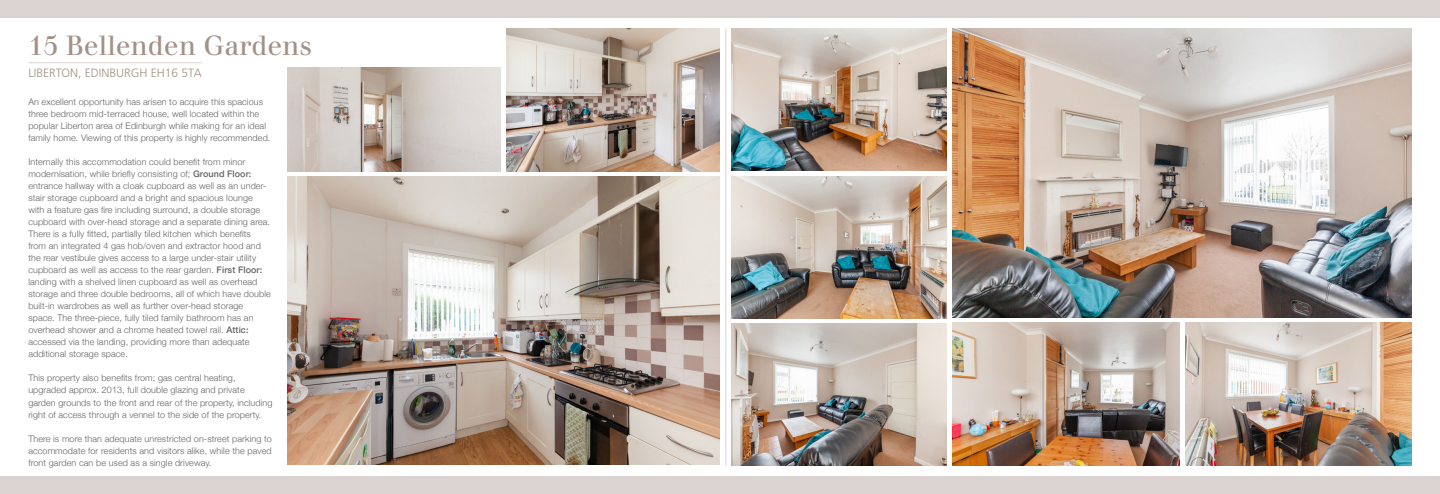
<style>
.page{position:relative;width:1440px;height:494px;background:#fff}
.page>*{position:absolute;margin:0;border:0;box-sizing:border-box;transform-origin:0 0}
.t1{font:27px "Justus";color:#a29187}
.t2{font:300 12px "Frutiger";color:#a29187}
.t3{font:300 9px/12px "Helvetica Neue";letter-spacing:.01em;color:#646363}
.s1{font-weight:500}
</style>
<div class="page">
<hr style="left:28px;top:62px;width:174px;height:1px;background:#dbd3d1">
<hr style="left:726px;top:28px;width:1px;height:437px;background:#dbd3d1">
<img style="left:287px;top:176px;width:433px;height:288px">
<img style="left:287px;top:67px;width:214px;height:104px">
<img style="left:506px;top:29px;width:214px;height:142px">
<img style="left:952px;top:29px;width:460px;height:288px">
<img style="left:732px;top:29px;width:215px;height:142px">
<img style="left:732px;top:176px;width:215px;height:142px">
<div style="left:0;top:0;width:1440px;height:17px;background:#dbd3d1"></div>
<div style="left:0;top:476px;width:1440px;height:17px;background:#dbd3d1"></div>
<img style="left:732px;top:323px;width:215px;height:142px">
<img style="left:952px;top:322px;width:227px;height:142px">
<img style="left:1185px;top:322px;width:227px;height:142px">
<p class="t1" style="left:28px;top:30px;width:285px">15 Bellenden Gardens</p>
<p class="t2" style="left:28px;top:66px;width:175px">LIBERTON, EDINBURGH EH16 5TA</p>
<p class="t3" style="left:28px;top:95px;width:244px">An excellent opportunity has arisen to acquire this spacious three bedroom mid-terraced house, well located within the popular Liberton area of Edinburgh while making for an ideal family home. Viewing of this property is highly recommended.</p>
<p class="t3" style="left:28px;top:155px;width:244px">Internally this accommodation could benefit from minor modernisation, while briefly consisting of; <span class="s1">Ground Floor: </span>entrance hallway with a cloak cupboard as well as an under&shy;stair storage cupboard and a bright and spacious lounge with a feature gas fire including surround, a double storage cupboard with over-head storage and a separate dining area.<br>There is a fully fitted, partially tiled kitchen which benefits from an integrated 4 gas hob/oven and extractor hood and the rear vestibule gives access to a large under-stair utility cupboard as well as access to the rear garden. <span class="s1">First Floor: </span>landing with a shelved linen cupboard as well as overhead storage and three double bedrooms, all of which have double built-in wardrobes as well as further over-head storage space. The three-piece, fully tiled family bathroom has an overhead shower and a chrome heated towel rail. <span class="s1">Attic: </span>accessed via the landing, providing more than adequate additional storage space.</p>
<p class="t3" style="left:28px;top:371px;width:246px">This property also benefits from; gas central heating, upgraded approx. 2013, full double glazing and private garden grounds to the front and rear of the property, including right of access through a vennel to the side of the property.</p>
<p class="t3" style="left:28px;top:431px;width:245px;text-align:justify">There is more than adequate unrestricted on-street parking to accommodate for residents and visitors alike, while the paved front garden can be used as a single driveway.</p>
</div>
